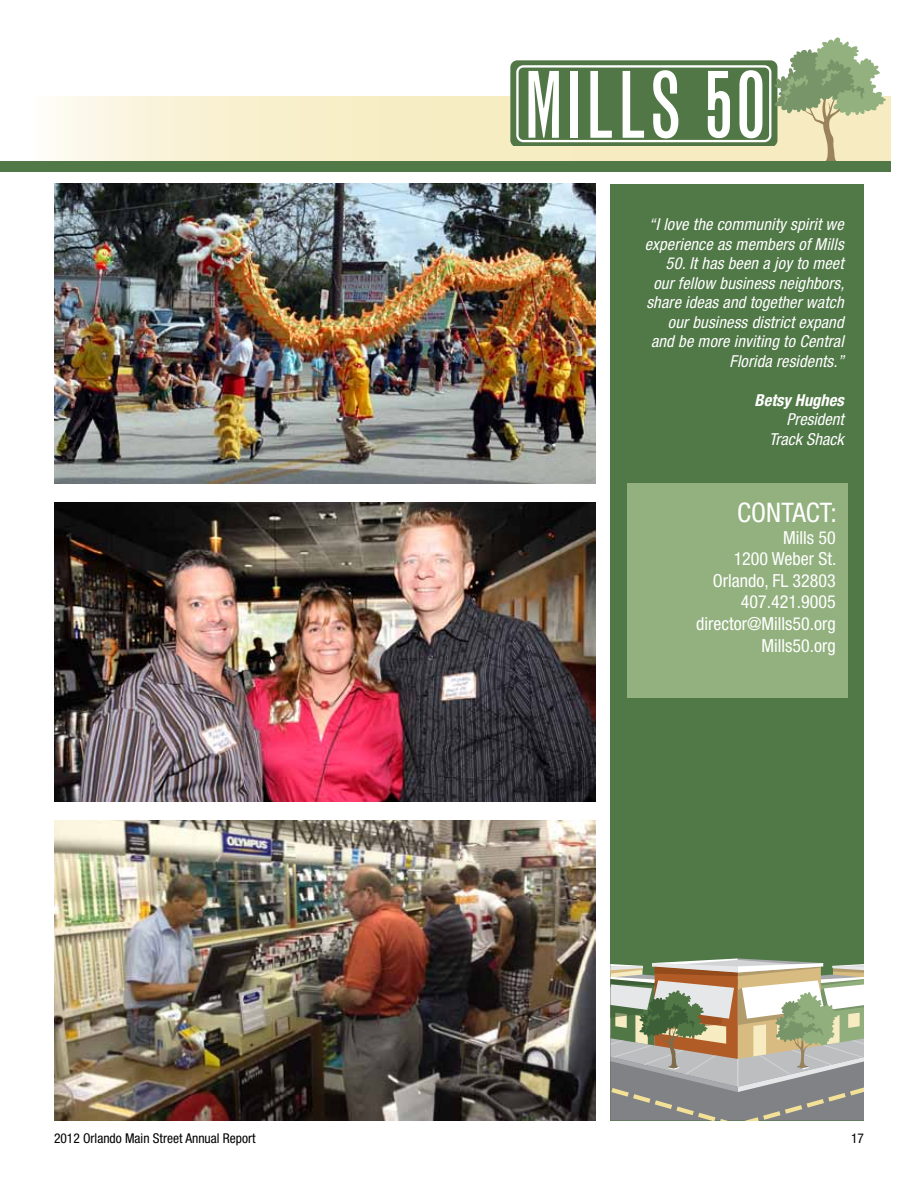
<style>
.page{position:relative;width:918px;height:1188px;background:#fff}
.page>*{position:absolute;margin:0;border:0;box-sizing:border-box;transform-origin:0 0}
.t1{font:extra-condensed 91.35px "Grotesque";color:#fff}
.t2{font:condensed 27px "Helvetica Neue";color:#fff}
.t3{font:condensed 18px/21.6px "Helvetica Neue";color:#fff;text-align:right}
.t4{font:italic condensed 16.5px/19.5px "Helvetica Neue";letter-spacing:.01em;color:#fff;text-align:right}
.t5{font:italic 700 condensed 16.5px "Helvetica Neue";color:#fff}
.t6{font:condensed 13.5px "Helvetica Neue";color:#000}
</style>
<div class="page">
<svg style="left:51px;top:97px;width:840px;height:64px;background:#f8f0d0"></svg>
<svg style="left:510px;top:37px;width:378px;height:124px"></svg>
<div style="left:610px;top:184px;width:254px;height:936px;background:#517847"></div>
<div style="left:628px;top:483px;width:220px;height:215px;background:#92b17e"></div>
<img style="left:54px;top:184px;width:541px;height:299px">
<img style="left:54px;top:502px;width:541px;height:300px">
<img style="left:54px;top:821px;width:541px;height:299px">
<svg style="left:610px;top:958px;width:254px;height:162px;background:#a9a794"></svg>
<div style="left:0;top:161px;width:891px;height:11px;background:#517847"></div>
<h1 class="t1" style="left:525px;top:51px;width:242px">mills 50</h1>
<p class="t4" style="left:645px;top:215px;width:200px;text-align:left">“I love the community spirit we experience as members of Mills</p>
<p class="t4" style="left:646px;top:254px;width:199px">50. It has been a joy to meet our fellow business neighbors, share ideas and together watch our business district expand and be more inviting to Central<br>Florida residents.”</p>
<p class="t5" style="left:755px;top:390px;width:91px">Betsy Hughes</p>
<p class="t4" style="left:769px;top:410px;width:76px">President<br>Track Shack</p>
<h2 class="t2" style="left:737px;top:497px;width:29px">Contact</h2>
<h2 class="t2" style="left:830px;top:497px;width:8px">:</h2>
<p class="t3" style="left:696px;top:526px;width:142px">Mills 50<br>1200 Weber St.<br>Orlando, FL 32803<br>407.421.9005 director@Mills50.org<br>Mills50.org</p>
<p class="t6" style="left:54px;top:1130px;width:203px">2012 Orlando Main Street Annual Report</p>
<p class="t6" style="left:851px;top:1130px;width:14px">17</p>
</div>
